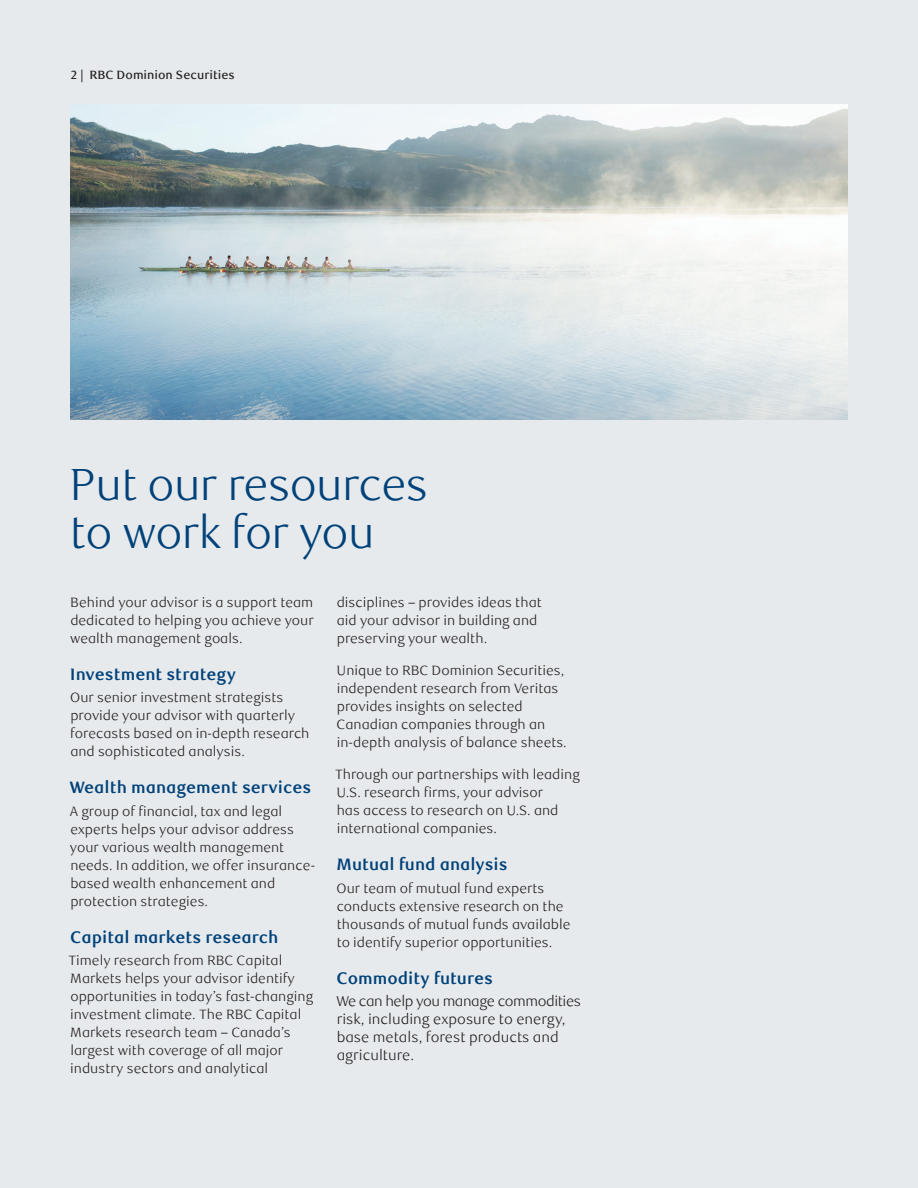
<style>
.page{position:relative;width:918px;height:1188px;background:#e7eaed}
.page>*{position:absolute;margin:0;border:0;box-sizing:border-box;transform-origin:0 0}
._1-Main_Title{font:300 45px/48px "RBC Display";color:#004279}
._4-Text_Headline{font:700 16.5px "RBC Text";color:#004279}
._5-Body_Copy{font:300 14.25px/18px "RBC Text";color:#231f20}
._5-Body_Copy-2{font:300 13.5px/18px "RBC Text";color:#231f20}
.t1{font:500 12px "RBC Text";color:#231f20}
</style>
<div class="page">
<img style="left:71px;top:105px;width:776px;height:314px">
<p class="t1" style="left:71px;top:67px;width:166px">2 | RBC Dominion Securities</p>
<p class="_1-Main_Title" style="left:70px;top:462px;width:359px">Put our resources to work for you</p>
<p class="_5-Body_Copy-2" style="left:70px;top:594px;width:245px;text-align:justify">Behind your advisor is a support team dedicated to helping you achieve your wealth management goals.</p>
<p class="_4-Text_Headline" style="left:70px;top:664px;width:168px">Investment strategy</p>
<p class="_5-Body_Copy-2" style="left:70px;top:689px;width:241px">Our senior investment strategists provide your advisor with quarterly forecasts based on in-depth research and sophisticated analysis.</p>
<p class="_4-Text_Headline" style="left:69px;top:778px;width:243px">Wealth management services</p>
<p class="_5-Body_Copy-2" style="left:70px;top:803px;width:247px">A group of financial, tax and legal experts helps your advisor address your various wealth management needs. In addition, we offer insurance&shy;based wealth enhancement and protection strategies.</p>
<p class="_4-Text_Headline" style="left:70px;top:927px;width:210px">Capital markets research</p>
<p class="_5-Body_Copy-2" style="left:69px;top:952px;width:246px">Timely research from RBC Capital Markets helps your advisor identify opportunities in today’s fast-changing investment climate. The RBC Capital Markets research team – Canada’s largest with coverage of all major industry sectors and analytical</p>
<p class="_5-Body_Copy-2" style="left:337px;top:594px;width:207px">disciplines – provides ideas that aid your advisor in building and preserving your wealth.</p>
<p class="_5-Body_Copy-2" style="left:337px;top:662px;width:232px">Unique to RBC Dominion Securities, independent research from Veritas provides insights on selected Canadian companies through an in-depth analysis of balance sheets.</p>
<p class="_5-Body_Copy-2" style="left:335px;top:766px;width:246px">Through our partnerships with leading U.S. research firms, your advisor<br>has access to research on U.S. and international companies.</p>
<p class="_4-Text_Headline" style="left:336px;top:855px;width:173px">Mutual fund analysis</p>
<p class="_5-Body_Copy-2" style="left:337px;top:880px;width:236px">Our team of mutual fund experts conducts extensive research on the thousands of mutual funds available to identify superior opportunities.</p>
<p class="_4-Text_Headline" style="left:337px;top:968px;width:158px">Commodity futures</p>
<p class="_5-Body_Copy" style="left:336px;top:993px;width:247px">We can help you manage commodities risk, including exposure to energy, base metals, forest products and agriculture.</p>
</div>
